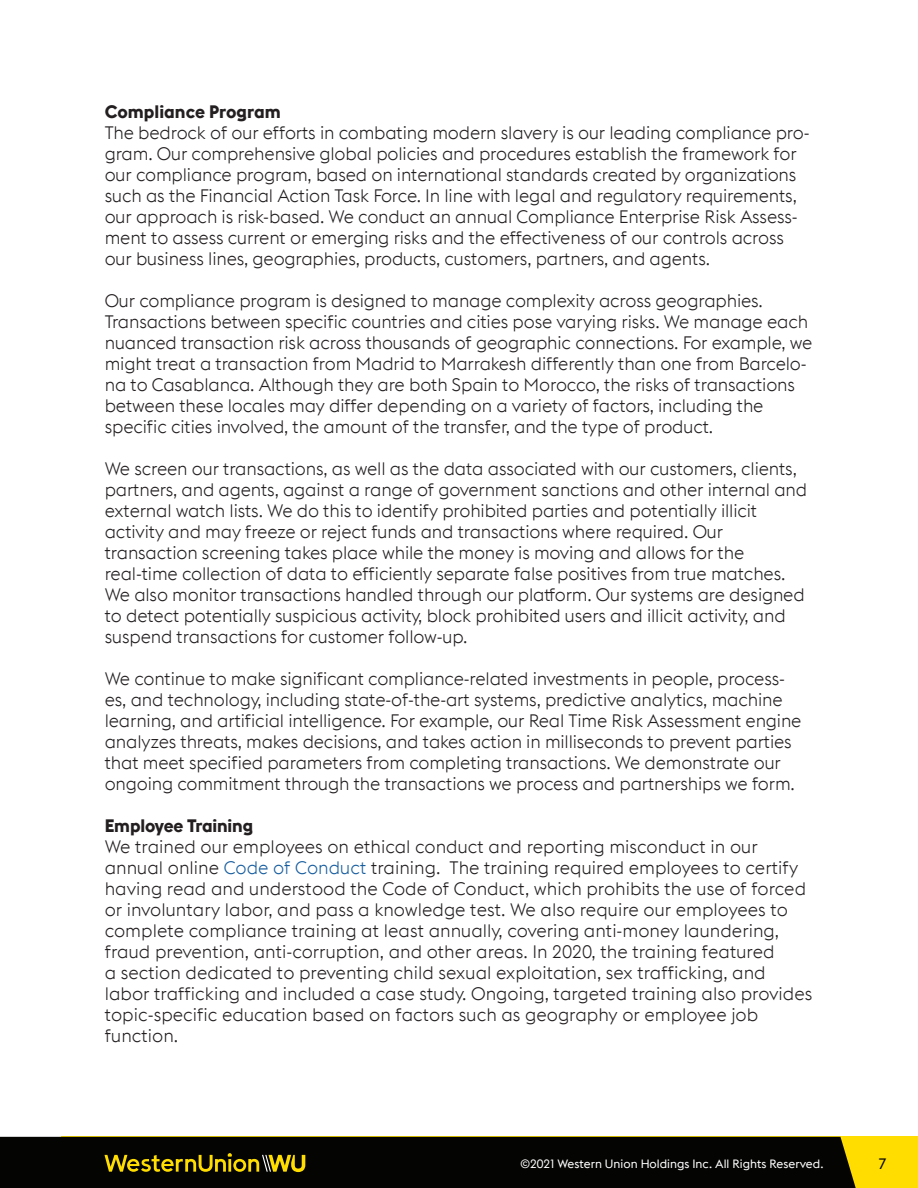
<style>
.page{position:relative;width:918px;height:1188px;background:#fff}
.page>*{position:absolute;margin:0;border:0;box-sizing:border-box;transform-origin:0 0}
.t1{font:18px/21px "Euclid WU Light";letter-spacing:-.01em;color:#231f20}
.t2{font:18px "Euclid WU Bold";letter-spacing:-.005em;color:#231f20}
.t3{font:15px "Euclid WU";color:#000}
.Paragraph{font:12px "Euclid WU";color:#fff}
.s1{color:#175d9e}
</style>
<div class="page">
<div style="left:61px;top:1137px;width:857px;height:51px;background:#fd0"></div>
<div style="left:0;top:1137px;width:856px;height:51px;background:#040503"></div>
<svg style="left:104px;top:1153px;width:201px;height:19px"></svg>
<p class="t2" style="left:105px;top:100px;width:177px">Compliance Program</p>
<p class="t1" style="left:105px;top:123px;width:706px">The bedrock of our efforts in combating modern slavery is our leading compliance pro&shy;gram. Our comprehensive global policies and procedures establish the framework for our compliance program, based on international standards created by organizations such as the Financial Action Task Force. In line with legal and regulatory requirements, our approach is risk-based. We conduct an annual Compliance Enterprise Risk Assess&shy;ment to assess current or emerging risks and the effectiveness of our controls across our business lines, geographies, products, customers, partners, and agents.</p>
<p class="t1" style="left:105px;top:291px;width:709px">Our compliance program is designed to manage complexity across geographies.<br>Transactions between specific countries and cities pose varying risks. We manage each nuanced transaction risk across thousands of geographic connections. For example, we might treat a transaction from Madrid to Marrakesh differently than one from Barcelo&shy;na to Casablanca. Although they are both Spain to Morocco, the risks of transactions between these locales may differ depending on a variety of factors, including the</p>
<p class="t1" style="left:105px;top:417px;width:610px">specific cities involved, the amount of the transfer, and the type of product.</p>
<p class="t1" style="left:105px;top:459px;width:704px">We screen our transactions, as well as the data associated with our customers, clients, partners, and agents, against a range of government sanctions and other internal and external watch lists. We do this to identify prohibited parties and potentially illicit</p>
<p class="t1" style="left:105px;top:522px;width:620px">activity and may freeze or reject funds and transactions where required. Our</p>
<p class="t1" style="left:105px;top:543px;width:641px">transaction screening takes place while the money is moving and allows for the</p>
<p class="t1" style="left:105px;top:564px;width:702px">real-time collection of data to efficiently separate false positives from true matches.<br>We also monitor transactions handled through our platform. Our systems are designed to detect potentially suspicious activity, block prohibited users and illicit activity, and suspend transactions for customer follow-up.</p>
<p class="t1" style="left:105px;top:669px;width:698px">We continue to make significant compliance-related investments in people, process&shy;es, and technology, including state-of-the-art systems, predictive analytics, machine learning, and artificial intelligence. For example, our Real Time Risk Assessment engine analyzes threats, makes decisions, and takes action in milliseconds to prevent parties that meet specified parameters from completing transactions. We demonstrate our ongoing commitment through the transactions we process and partnerships we form.</p>
<p class="t2" style="left:105px;top:814px;width:150px">Employee Training</p>
<p class="t1" style="left:105px;top:837px;width:655px">We trained our employees on ethical conduct and reporting misconduct in our</p>
<p class="t1" style="left:105px;top:858px;width:703px">annual online <span class="s1">Code of Conduct</span> training. The training required employees to certify having read and understood the Code of Conduct, which prohibits the use of forced or involuntary labor, and pass a knowledge test. We also require our employees to complete compliance training at least annually, covering anti-money laundering, fraud prevention, anti-corruption, and other areas. In 2020, the training featured</p>
<p class="t1" style="left:105px;top:963px;width:662px">a section dedicated to preventing child sexual exploitation, sex trafficking, and</p>
<p class="t1" style="left:105px;top:984px;width:709px">labor trafficking and included a case study. Ongoing, targeted training also provides</p>
<p class="t1" style="left:105px;top:1005px;width:655px">topic-specific education based on factors such as geography or employee job</p>
<p class="t1" style="left:105px;top:1026px;width:75px">function.</p>
<p class="Paragraph" style="left:520px;top:1156px;width:305px">©2021 Western Union Holdings Inc. All Rights Reserved.</p>
<p class="t3" style="left:879px;top:1154px;width:9px">7</p>
</div>
